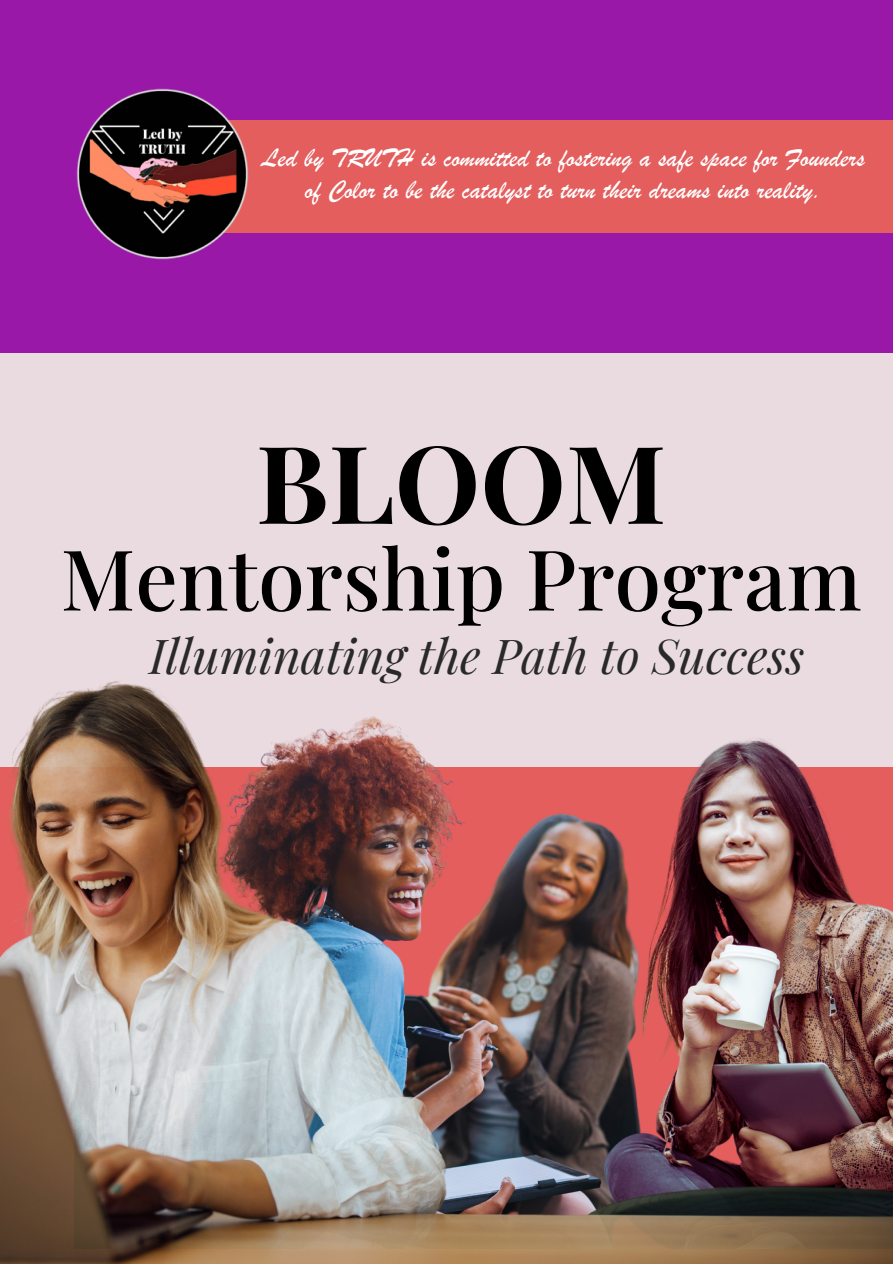
<style>
.page{position:relative;width:893px;height:1264px;background:#fff}
.page>*{position:absolute;margin:0;border:0;box-sizing:border-box;transform-origin:0 0}
.t1{font:700 108px "Playfair Display";color:#000}
.t2{font:500 84px "Playfair Display";color:#000}
.t3{font:italic 48px "Playfair Display";color:#292929}
.t4{font:27px/31.5px "Brush Script";color:#fff;text-align:center}
</style>
<div class="page">
<div style="left:0;top:0;width:892px;height:353px;background:#9918a8"></div>
<div style="left:0;top:353px;width:892px;height:413px;background:#e9dbdf"></div>
<div style="left:162px;top:120px;width:730px;height:113px;background:#e45e5e"></div>
<img style="left:76px;top:88px;width:172px;height:172px">
<img style="left:0;top:681px;width:892px;height:582px">
<p class="t4" style="left:262px;top:143px;width:604px">Led by TRUTH is committed to fostering a safe space for Founders of Color to be the catalyst to turn their dreams into reality.</p>
<p class="t1" style="left:256px;top:407px;width:411px">BLOOM</p>
<p class="t2" style="left:61px;top:519px;width:802px">Mentorship Program</p>
<p class="t3" style="left:149px;top:622px;width:656px">Illuminating the Path to Success</p>
</div>
